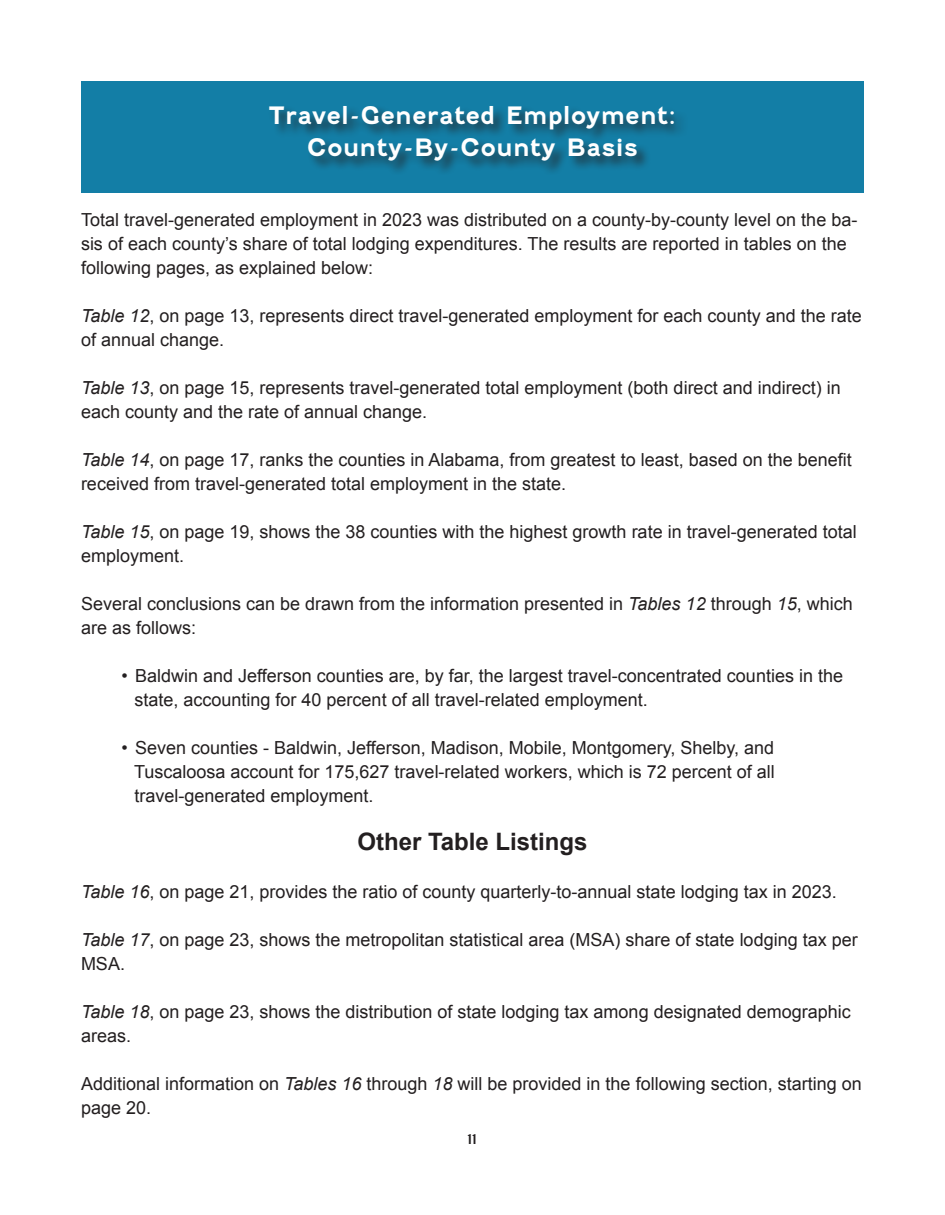
<style>
.page{position:relative;width:945px;height:1215px;background:#fff}
.page>*{position:absolute;margin:0;border:0;box-sizing:border-box;transform-origin:0 0}
.t1{font:700 24px "Fenwick Rg";color:#fff}
.t2{font:700 24px "Arial";color:#231f20}
.t3{font:18px/24px "Arial";color:#231f20}
.t4{font:13.5px "Fenwick Rg";color:#231f20}
.s1{font-style:italic}
</style>
<div class="page">
<div style="left:81px;top:81px;width:783px;height:112px;background:#137ea6"></div>
<div style="left:268px;top:105px;width:421px;height:70px;background:#231f20;opacity:.75"></div>
<p class="t1" style="left:268px;top:101px;width:410px">Travel-Generated Employment:</p>
<p class="t1" style="left:307px;top:133px;width:333px">County-By-County Basis</p>
<p class="t3" style="left:81px;top:208px;width:778px">Total travel-generated employment in 2023 was distributed on a county-by-county level on the ba&shy;sis of each county’s share of total lodging expenditures. The results are reported in tables on the following pages, as explained below:</p>
<p class="t3" style="left:81px;top:304px;width:782px"><span class="s1">Table 12</span>, on page 13, represents direct travel-generated employment for each county and the rate of annual change.</p>
<p class="t3" style="left:81px;top:376px;width:761px"><span class="s1">Table 13</span>, on page 15, represents travel-generated total employment (both direct and indirect) in each county and the rate of annual change.</p>
<p class="t3" style="left:81px;top:448px;width:772px"><span class="s1">Table 14</span>, on page 17, ranks the counties in Alabama, from greatest to least, based on the benefit received from travel-generated total employment in the state.</p>
<p class="t3" style="left:81px;top:520px;width:777px"><span class="s1">Table 15</span>, on page 19, shows the 38 counties with the highest growth rate in travel-generated total employment.</p>
<p class="t3" style="left:81px;top:592px;width:773px">Several conclusions can be drawn from the information presented in <span class="s1">Tables 12</span> through <span class="s1">15</span>, which are as follows:</p>
<p class="t3" style="left:135px;top:664px;width:710px;text-indent:-13px">• Baldwin and Jefferson counties are, by far, the largest travel-concentrated counties in the state, accounting for 40 percent of all travel-related employment.</p>
<p class="t3" style="left:134px;top:736px;width:642px;text-align:justify;text-indent:-13px">• Seven counties - Baldwin, Jefferson, Madison, Mobile, Montgomery, Shelby, and Tuscaloosa account for 175,627 travel-related workers, which is 72 percent of all travel-generated employment.</p>
<p class="t2" style="left:357px;top:826px;width:232px">Other Table Listings</p>
<p class="t3" style="left:81px;top:880px;width:757px"><span class="s1">Table 16</span>, on page 21, provides the ratio of county quarterly-to-annual state lodging tax in 2023.</p>
<p class="t3" style="left:81px;top:928px;width:778px"><span class="s1">Table 17</span>, on page 23, shows the metropolitan statistical area (MSA) share of state lodging tax per<br>MSA.</p>
<p class="t3" style="left:81px;top:1000px;width:771px"><span class="s1">Table 18</span>, on page 23, shows the distribution of state lodging tax among designated demographic areas.</p>
<p class="t3" style="left:81px;top:1072px;width:782px">Additional information on <span class="s1">Tables 16</span> through <span class="s1">18</span> will be provided in the following section, starting on page 20.</p>
<p class="t4" style="left:467px;top:1131px;width:11px">11</p>
</div>
